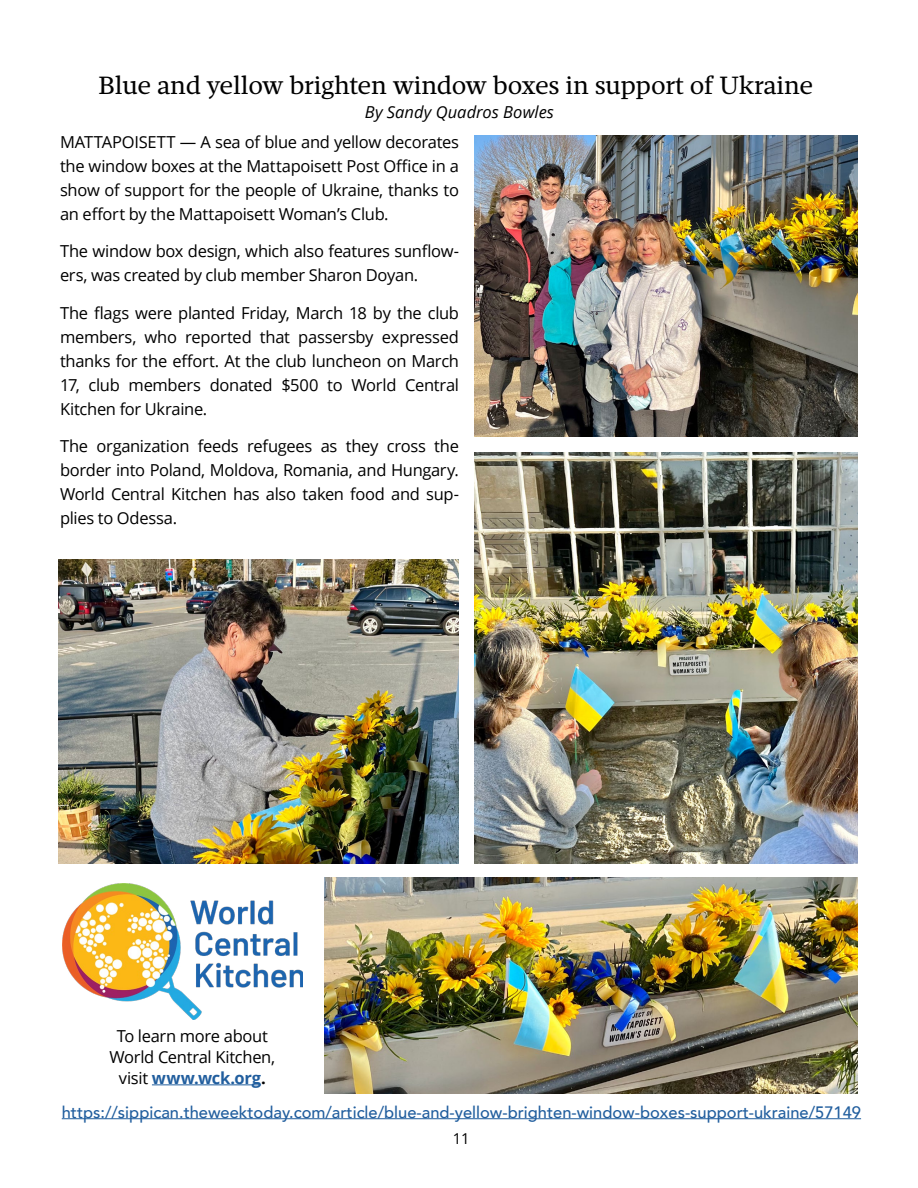
<style>
.page{position:relative;width:918px;height:1188px;background:#fff}
.page>*{position:absolute;margin:0;border:0;box-sizing:border-box;transform-origin:0 0}
.t1{font:25.5px "Mafra";letter-spacing:-.01em;color:#000}
.t2{font:16.5px/24px "Open Sans";letter-spacing:-.02em;color:#000;text-align:justify}
.t3{font:500 16.5px "Avenir";color:#215e9e}
.t4{font:italic 16.5px "Open Sans";letter-spacing:.005em;color:#000}
.t5{font:15px "Open Sans";color:#000}
.s1{font-weight:700;color:#215e9e}
.s2{font-weight:700}
</style>
<div class="page">
<img style="left:475px;top:452px;width:383px;height:411px">
<img style="left:324px;top:878px;width:534px;height:216px">
<img style="left:58px;top:560px;width:401px;height:304px">
<img style="left:475px;top:135px;width:383px;height:302px">
<hr style="left:62px;top:1118px;width:799px;height:1px;background:#215e9e">
<img style="left:63px;top:884px;width:240px;height:136px">
<hr style="left:152px;top:1084px;width:109px;height:1px;background:#215e9e">
<h1 class="t1" style="left:99px;top:70px;width:716px">Blue and yellow brighten window boxes in support of Ukraine</h1>
<p class="t4" style="left:365px;top:101px;width:191px">By Sandy Quadros Bowles</p>
<p class="t2" style="left:60px;top:129px;width:401px">MATTAPOISETT — A sea of blue and yellow decorates the window boxes at the Mattapoisett Post Office in a show of support for the people of Ukraine, thanks to an effort by the Mattapoisett Woman’s Club.</p>
<p class="t2" style="left:60px;top:239px;width:401px">The window box design, which also features sunflow&shy;ers, was created by club member Sharon Doyan.</p>
<p class="t2" style="left:60px;top:300px;width:401px">The flags were planted Friday, March 18 by the club members, who reported that passersby expressed thanks for the effort. At the club luncheon on March 17, club members donated $500 to World Central Kitchen for Ukraine.</p>
<p class="t2" style="left:60px;top:434px;width:401px">The organization feeds refugees as they cross the border into Poland, Moldova, Romania, and Hungary.<br>World Central Kitchen has also taken food and sup&shy;plies to Odessa.</p>
<p class="t2" style="left:109px;top:1025px;width:167px;line-height:21px;text-align:center">To learn more about<br>World Central Kitchen, visit <span class="s1">www.wck.org</span><span class="s2">.</span></p>
<p class="t3" style="left:62px;top:1097px;width:801px">https://sippican.theweektoday.com/article/blue-and-yellow-brighten-window-boxes-support-ukraine/57149</p>
<p class="t5" style="left:453px;top:1128px;width:19px">11</p>
</div>
